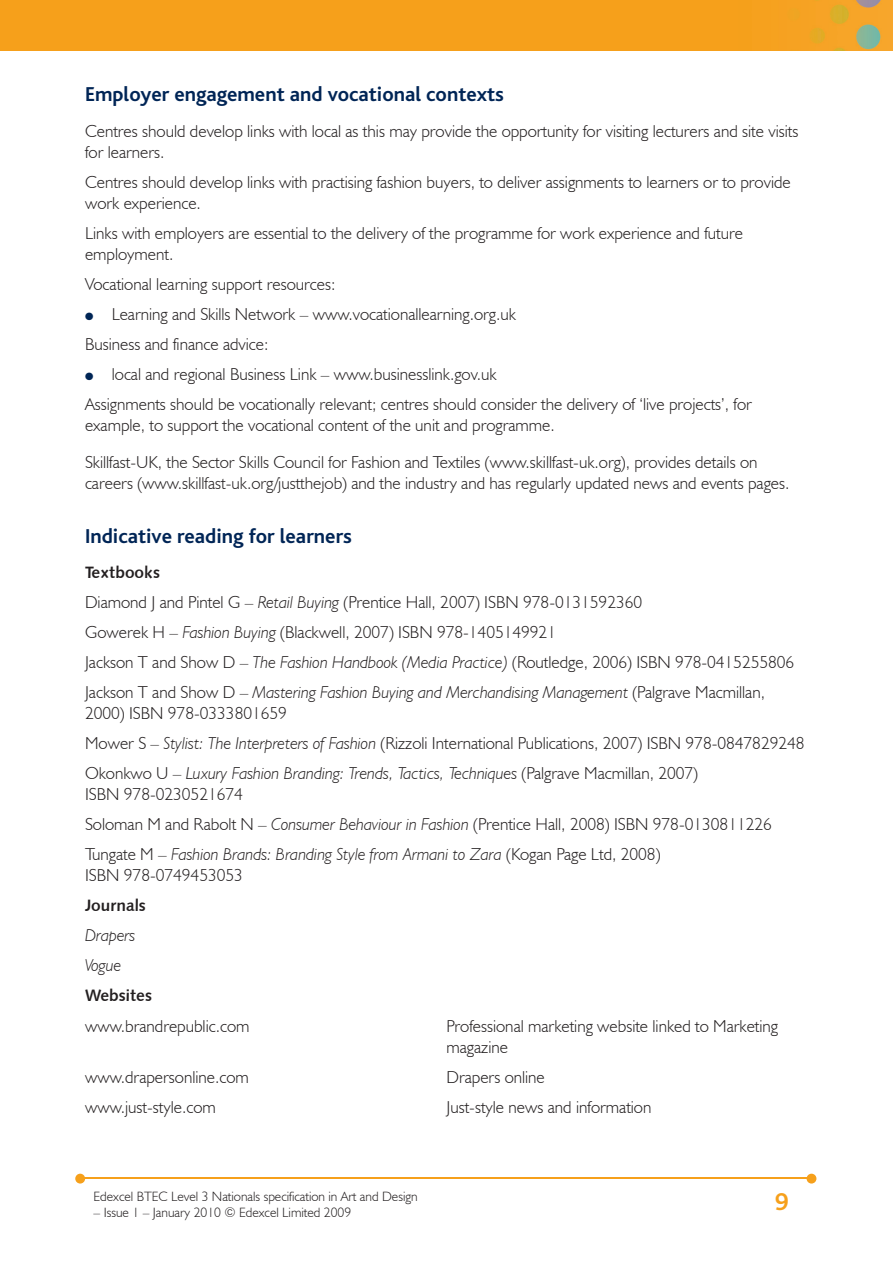
<style>
.page{position:relative;width:893px;height:1263px;background:#fff}
.page>*{position:absolute;margin:0;border:0;box-sizing:border-box;transform-origin:0 0}
.t1{font:700 25.5px "Bliss";color:#f6a01b}
.t2{font:700 21px "Bliss";color:#002556}
.t3{font:300 17.25px/30px "Humanist 521 BT";color:#231f20}
.t4{font:italic 300 17.25px/30px "Humanist 521 BT";color:#231f20}
.t5{font:16.5px "Humanist 531 BT Bold A";color:#231f20}
.t6{font:300 13.5px "Humanist 521 BT";color:#231f20}
.t7{font:10.5px "Zapf Dingbats";color:#002556}
.s1{font-style:italic}
</style>
<div class="page">
<img style="left:0;top:0;width:893px;height:51px">
<hr style="left:82px;top:1178px;width:728px;height:1px;background:#f6a01b">
<svg style="left:807px;top:1174px;width:9px;height:9px"></svg>
<svg style="left:75px;top:1174px;width:10px;height:9px"></svg>
<p class="t2" style="left:85px;top:83px;width:420px">Employer engagement and vocational contexts</p>
<p class="t3" style="left:85px;top:120px;width:715px;line-height:21px">Centres should develop links with local as this may provide the opportunity for visiting lecturers and site visits for learners.</p>
<p class="t3" style="left:85px;top:171px;width:707px;line-height:21px">Centres should develop links with practising fashion buyers, to deliver assignments to learners or to provide work experience.</p>
<p class="t3" style="left:85px;top:222px;width:660px;line-height:21px">Links with employers are essential to the delivery of the programme for work experience and future employment.</p>
<p class="t3" style="left:85px;top:269px;width:252px">Vocational learning support resources:</p>
<p class="t3" style="left:112px;top:299px;width:406px">Learning and Skills Network – www.vocationallearning.org.uk</p>
<p class="t3" style="left:85px;top:329px;width:185px">Business and finance advice:</p>
<p class="t3" style="left:112px;top:359px;width:386px">local and regional Business Link – www.businesslink.gov.uk</p>
<p class="t3" style="left:85px;top:389px;width:668px">Assignments should be vocationally relevant; centres should consider the delivery of ‘live projects’, for</p>
<p class="t3" style="left:85px;top:407px;width:674px;line-height:36.3px">example, to support the vocational content of the unit and programme.<br>Skillfast-UK, the Sector Skills Council for Fashion and Textiles (www.skillfast-uk.org), provides details on</p>
<p class="t3" style="left:85px;top:467px;width:706px">careers (www.skillfast-uk.org/justthejob) and the industry and has regularly updated news and events pages.</p>
<p class="t2" style="left:85px;top:525px;width:268px">Indicative reading for learners</p>
<p class="t5" style="left:85px;top:562px;width:77px">Textbooks</p>
<p class="t3" style="left:85px;top:586px;width:711px">Diamond J and Pintel G – <span class="s1">Retail Buying</span> (Prentice Hall, 2007) ISBN 978-0131592360<br>Gowerek H – <span class="s1">Fashion Buying</span> (Blackwell, 2007) ISBN 978-1405149921<br>Jackson T and Show D – <span class="s1">The Fashion Handbook (Media Practice)</span> (Routledge, 2006) ISBN 978-0415255806<br>Jackson T and Show D – <span class="s1">Mastering Fashion Buying and Merchandising Management</span> (Palgrave Macmillan,</p>
<p class="t3" style="left:85px;top:697px;width:721px">2000) ISBN 978-0333801659<br>Mower S – <span class="s1">Stylist: The Interpreters of Fashion</span> (Rizzoli International Publications, 2007) ISBN 978-0847829248<br>Okonkwo U – <span class="s1">Luxury Fashion Branding: Trends, Tactics, Techniques</span> (Palgrave Macmillan, 2007)</p>
<p class="t3" style="left:85px;top:778px;width:688px">ISBN 978-0230521674<br>Soloman M and Rabolt N – <span class="s1">Consumer Behaviour in Fashion</span> (Prentice Hall, 2008) ISBN 978-0130811226<br>Tungate M – <span class="s1">Fashion Brands: Branding Style from Armani to Zara</span> (Kogan Page Ltd, 2008)</p>
<p class="t3" style="left:85px;top:859px;width:159px">ISBN 978-0749453053</p>
<p class="t5" style="left:85px;top:895px;width:62px">Journals</p>
<p class="t4" style="left:85px;top:920px;width:52px">Drapers<br>Vogue</p>
<p class="t5" style="left:85px;top:985px;width:69px">Websites</p>
<p class="t3" style="left:85px;top:1010px;width:166px">www.brandrepublic.com</p>
<p class="t3" style="left:446px;top:1015px;width:333px;line-height:21px">Professional marketing website linked to Marketing magazine</p>
<p class="t3" style="left:85px;top:1061px;width:165px">www.drapersonline.com</p>
<p class="t3" style="left:446px;top:1061px;width:100px">Drapers online</p>
<p class="t3" style="left:85px;top:1091px;width:132px">www.just-style.com</p>
<p class="t3" style="left:446px;top:1091px;width:206px">Just-style news and information</p>
<p class="t7" style="left:85px;top:312px;width:10px">●</p>
<p class="t7" style="left:85px;top:372px;width:10px">●</p>
<p class="t6" style="left:94px;top:1188px;width:326px">Edexcel BTEC Level 3 Nationals specification in Art and Design</p>
<p class="t6" style="left:94px;top:1204px;width:259px">– Issue 1 – January 2010 © Edexcel Limited 2009</p>
<h1 class="t1" style="left:775px;top:1189px;width:15px">9</h1>
</div>
